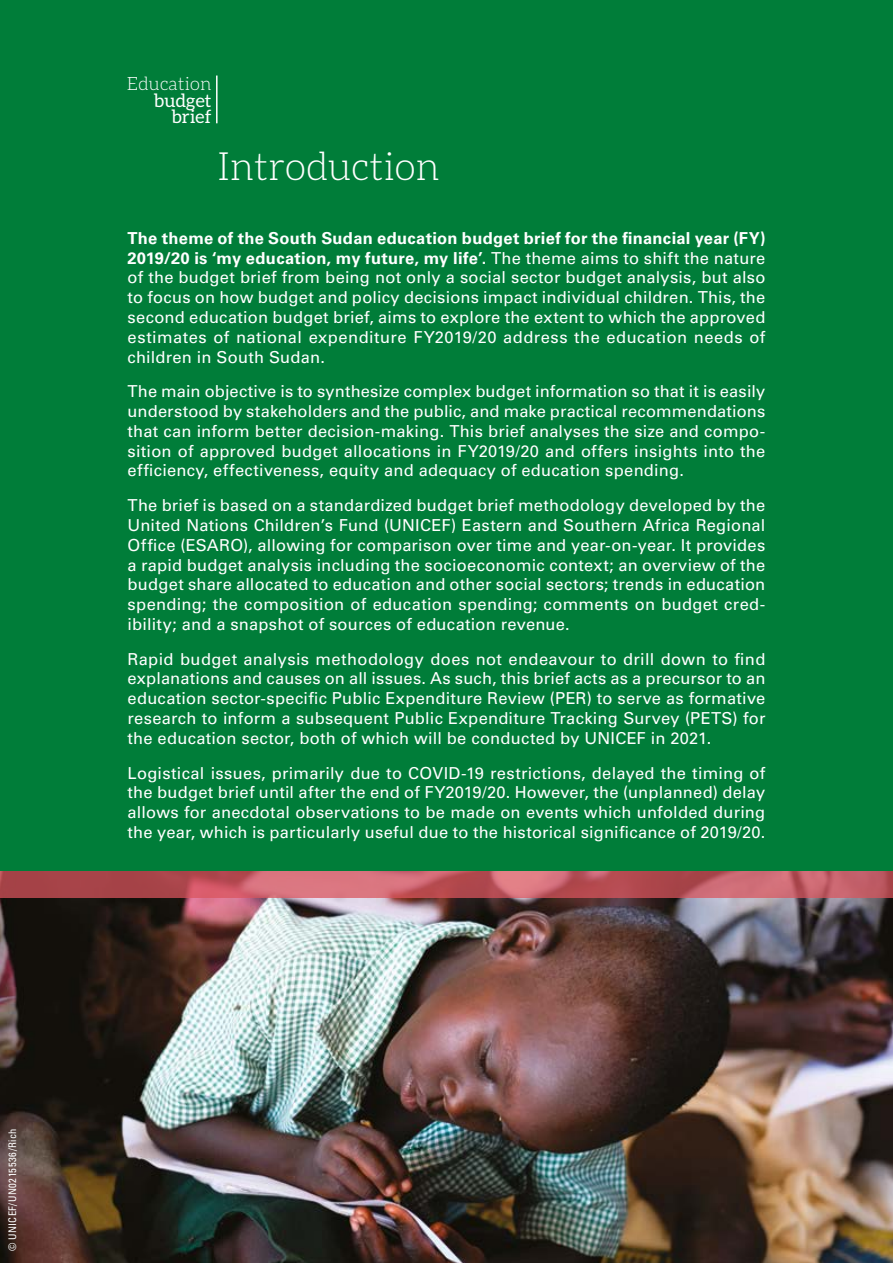
<style>
.page{position:relative;width:893px;height:1263px;background:#fff}
.page>*{position:absolute;margin:0;border:0;box-sizing:border-box;transform-origin:0 0}
.t1{font:300 39px "Aleo";color:#fff}
.t2{font:18.3px/16.2px "Aleo";letter-spacing:.01em;color:#fff;text-align:right}
.t3{font:300 18.3px "Aleo";letter-spacing:.01em;color:#fff}
.t4{font:16.5px/19.8px "Univers LT Std";letter-spacing:.015em;color:#fff;text-align:justify}
.t5{font:condensed 10.5px "Univers LT Std";letter-spacing:.035em;color:#fff}
.s1{font-weight:700}
</style>
<div class="page">
<div style="left:0;top:0;width:893px;height:876px;background:#007d39"></div>
<img style="left:0;top:898px;width:893px;height:365px">
<svg style="left:0;top:872px;width:893px;height:26px;background:#bf5961"></svg>
<hr style="left:216px;top:76px;width:2px;height:47px;background:#fff">
<p class="t3" style="left:127px;top:74px;width:86px">Education</p>
<p class="t2" style="left:154px;top:92px;width:59px">budget brief</p>
<h1 class="t1" style="left:218px;top:145px;width:224px">Introduction</h1>
<p class="t4" style="left:128px;top:228px;width:639px"><span class="s1">The theme of the South Sudan education budget brief for the financial year (FY)<br>2019/20 is ‘my education, my future, my life’.</span> The theme aims to shift the nature of the budget brief from being not only a social sector budget analysis, but also to focus on how budget and policy decisions impact individual children. This, the second education budget brief, aims to explore the extent to which the approved estimates of national expenditure FY2019/20 address the education needs of children in South Sudan.</p>
<p class="t4" style="left:128px;top:382px;width:639px">The main objective is to synthesize complex budget information so that it is easily understood by stakeholders and the public, and make practical recommendations that can inform better decision-making. This brief analyses the size and compo&shy;sition of approved budget allocations in FY2019/20 and offers insights into the efficiency, effectiveness, equity and adequacy of education spending.</p>
<p class="t4" style="left:128px;top:495px;width:639px">The brief is based on a standardized budget brief methodology developed by the United Nations Children’s Fund (UNICEF) Eastern and Southern Africa Regional Office (ESARO), allowing for comparison over time and year-on-year. It provides a rapid budget analysis including the socioeconomic context; an overview of the budget share allocated to education and other social sectors; trends in education spending; the composition of education spending; comments on budget cred&shy;ibility; and a snapshot of sources of education revenue.</p>
<p class="t4" style="left:128px;top:649px;width:639px">Rapid budget analysis methodology does not endeavour to drill down to find explanations and causes on all issues. As such, this brief acts as a precursor to an education sector-specific Public Expenditure Review (PER) to serve as formative research to inform a subsequent Public Expenditure Tracking Survey (PETS) for the education sector, both of which will be conducted by UNICEF in 2021.</p>
<p class="t4" style="left:128px;top:763px;width:639px">Logistical issues, primarily due to COVID-19 restrictions, delayed the timing of the budget brief until after the end of FY2019/20. However, the (unplanned) delay allows for anecdotal observations to be made on events which unfolded during the year, which is particularly useful due to the historical significance of 2019/20.</p>
<p class="t5" style="left:6px;top:1251px;width:124px;rotate:-90deg">© UNICEF/UN0215536/Rich</p>
</div>
